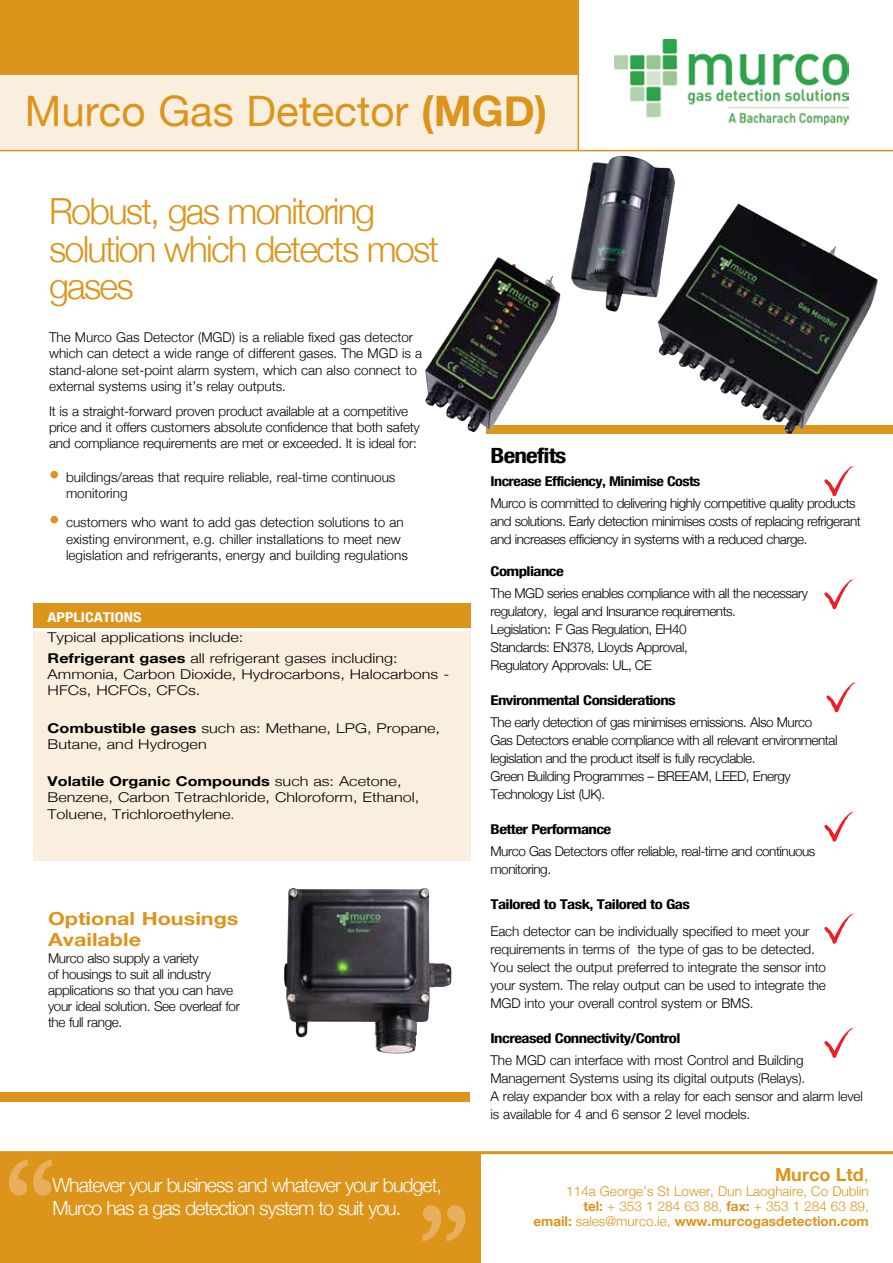
<style>
.page{position:relative;width:893px;height:1263px;background:#fff}
.page>*{position:absolute;margin:0;border:0;box-sizing:border-box;transform-origin:0 0}
.t1{font:101.25px "Monaco";color:#e7af5e}
.t2{font:42px "Helvetica Neue";color:#dd941b}
.t3{font:300 36px/37.5px "Helvetica Neue";letter-spacing:-.05em;color:#dd941b}
.t4{font:700 condensed 21px "Helvetica Neue";letter-spacing:-.035em;color:#000;scale:1.2 1}
.t5{font:300 19.5px/23.4px "Helvetica Neue";letter-spacing:-.05em;color:#fff}
.t6{font:700 18px/21.6px "Helvetica Neue";color:#dd941b;scale:1.2 1}
.t7{font:700 18px "Helvetica Neue";color:#dd941b}
.t8{font:300 13.5px/16.2px "Helvetica Neue";letter-spacing:-.01em;color:#000}
.t9{font:300 13.5px/18px "Helvetica Neue";letter-spacing:-.035em;color:#000}
.t10{font:300 13.5px/16.2px "Helvetica Neue";letter-spacing:-.01em;color:#000;scale:1.2 1}
.t11{font:700 condensed 13.5px "Helvetica Neue";letter-spacing:-.035em;color:#000;scale:1.25 1}
.t12{font:300 13.5px/15px "Helvetica Neue";color:#dd941b;text-align:right}
.t13{font:700 13.5px "Helvetica Neue";color:#dd941b}
.t14{font:700 condensed 13.5px "Helvetica Neue";letter-spacing:-.035em;color:#000;scale:1.2 1}
.t15{font:700 condensed 13.5px "Helvetica Neue";color:#fff;scale:1.2 1}
.s1{font-weight:700}
.s2{font-size:21px;color:#dd941b}
.s3{font-weight:300}
</style>
<div class="page">
<div style="left:0;top:76px;width:579px;height:75px;background:#faefdf"></div>
<div style="left:0;top:0;width:578px;height:75px;background:#dd941b"></div>
<div style="left:487px;top:426px;width:406px;height:8px;background:#dd941b"></div>
<div style="left:0;top:1152px;width:480px;height:111px;background:#dd941b"></div>
<img style="left:615px;top:39px;width:234px;height:86px">
<div style="left:33px;top:603px;width:438px;height:258px;background:#faefdf"></div>
<div style="left:33px;top:603px;width:438px;height:27px;background:#dd941b"></div>
<hr style="left:32px;top:628px;width:439px;height:3px;background:#fff">
<hr style="left:0;top:150px;width:893px;height:1px;background:#dd941b">
<hr style="left:578px;top:0;width:1px;height:150px;background:#dd941b">
<hr style="left:0;top:1151px;width:893px;height:3px;background:#dd941b">
<svg style="left:824px;top:465px;width:31px;height:31px"></svg>
<svg style="left:827px;top:681px;width:31px;height:31px"></svg>
<svg style="left:824px;top:811px;width:31px;height:31px"></svg>
<svg style="left:824px;top:913px;width:31px;height:31px"></svg>
<svg style="left:824px;top:578px;width:31px;height:31px"></svg>
<div style="left:0;top:1092px;width:469px;height:9px;background:#dd941b"></div>
<img style="left:425px;top:156px;width:453px;height:278px">
<img style="left:284px;top:887px;width:168px;height:167px">
<svg style="left:824px;top:1027px;width:31px;height:31px"></svg>
<h2 class="t2" style="left:25px;top:75px;width:524px">Murco Gas Detector <span class="s1">(MGD)</span></h2>
<h3 class="t3" style="left:49px;top:190px;width:392px">Robust, gas monitoring solution which detects most gases</h3>
<p class="t8" style="left:49px;top:329px;width:375px">The Murco Gas Detector (MGD) is a reliable fixed gas detector which can detect a wide range of different gases. The MGD is a stand-alone set-point alarm system, which can also connect to external systems using it’s relay outputs.</p>
<p class="t8" style="left:49px;top:402px;width:372px">It is a straight-forward proven product available at a competitive price and it offers customers absolute confidence that both safety and compliance requirements are met or exceeded. It is ideal for:</p>
<p class="t8" style="left:66px;top:468px;width:331px;text-indent:-17px"><span class="s2">•</span> buildings/areas that require reliable, real-time continuous monitoring</p>
<p class="t8" style="left:66px;top:514px;width:343px;text-indent:-17px"><span class="s2">•</span> customers who want to add gas detection solutions to an existing environment, e.g. chiller installations to meet new legislation and refrigerants, energy and building regulations</p>
<p class="t15" style="left:48px;top:606px;width:80px">APPLICATIONS</p>
<p class="t10" style="left:48px;top:626px;width:293px;line-height:20.4px">Typical applications include:<br><span class="s1">Refrigerant gases</span> all refrigerant gases including:</p>
<p class="t10" style="left:48px;top:665px;width:336px">Ammonia, Carbon Dioxide, Hydrocarbons, Halocarbons -<br>HFCs, HCFCs, CFCs.</p>
<p class="t10" style="left:48px;top:719px;width:329px"><span class="s1">Combustible gases</span> such as: Methane, LPG, Propane,<br>Butane, and Hydrogen</p>
<p class="t10" style="left:48px;top:772px;width:311px"><span class="s1">Volatile Organic Compounds</span> such as: Acetone,<br>Benzene, Carbon Tetrachloride, Chloroform, Ethanol,<br>Toluene, Trichloroethylene.</p>
<h3 class="t6" style="left:48px;top:907px;width:160px">Optional Housings<br>Available</h3>
<p class="t8" style="left:48px;top:949px;width:194px">Murco also supply a variety<br>of housings to suit all industry applications so that you can have your ideal solution. See overleaf for the full range.</p>
<h1 class="t1" style="left:0;top:1117px;width:62px">“</h1>
<h3 class="t5" style="left:52px;top:1172px;width:391px">Whatever your business and whatever your budget,<br>Murco has a gas detection system to suit you.</h3>
<h1 class="t1" style="left:414px;top:1162px;width:62px">”</h1>
<h3 class="t4" style="left:490px;top:438px;width:65px">Benefits</h3>
<p class="t14" style="left:490px;top:470px;width:176px">Increase Efficiency, Minimise Costs</p>
<p class="t9" style="left:490px;top:493px;width:372px">Murco is committed to delivering highly competitive quality products and solutions. Early detection minimises costs of replacing refrigerant and increases efficiency in systems with a reduced charge.</p>
<p class="t11" style="left:490px;top:560px;width:60px">Compliance</p>
<p class="t9" style="left:490px;top:584px;width:319px">The MGD series enables compliance with all the necessary regulatory, legal and Insurance requirements.<br>Legislation: F Gas Regulation, EH40<br>Standards: EN378, Lloyds Approval,<br>Regulatory Approvals: UL, CE</p>
<p class="t11" style="left:490px;top:689px;width:150px">Environmental Considerations</p>
<p class="t9" style="left:490px;top:712px;width:348px">The early detection of gas minimises emissions. Also Murco Gas Detectors enable compliance with all relevant environmental legislation and the product itself is fully recyclable.<br>Green Building Programmes – BREEAM, LEED, Energy Technology List (UK).</p>
<p class="t11" style="left:490px;top:818px;width:98px">Better Performance</p>
<p class="t9" style="left:490px;top:842px;width:326px">Murco Gas Detectors offer reliable, real-time and continuous monitoring.</p>
<p class="t11" style="left:490px;top:893px;width:161px">Tailored to Task, Tailored to Gas</p>
<p class="t8" style="left:490px;top:921px;width:337px;line-height:18px">Each detector can be individually specified to meet your requirements in terms of the type of gas to be detected.<br>You select the output preferred to integrate the sensor into your system. The relay output can be used to integrate the MGD into your overall control system or BMS.</p>
<p class="t11" style="left:490px;top:1027px;width:153px">Increased Connectivity/Control</p>
<p class="t8" style="left:490px;top:1050px;width:374px;line-height:18px">The MGD can interface with most Control and Building Management Systems using its digital outputs (Relays).<br>A relay expander box with a relay for each sensor and alarm level is available for 4 and 6 sensor 2 level models.</p>
<h3 class="t7" style="left:775px;top:1159px;width:95px">Murco Ltd<span class="s3">,</span></h3>
<p class="t12" style="left:566px;top:1183px;width:304px">114a George’s St Lower, Dun Laoghaire, Co Dublin <span class="s1">tel:</span> + 353 1 284 63 88, <span class="s1">fax:</span> + 353 1 284 63 89,</p>
<p class="t13" style="left:533px;top:1209px;width:337px">email: <span class="s3">sales@murco.ie,</span> www.murcogasdetection.com</p>
</div>
